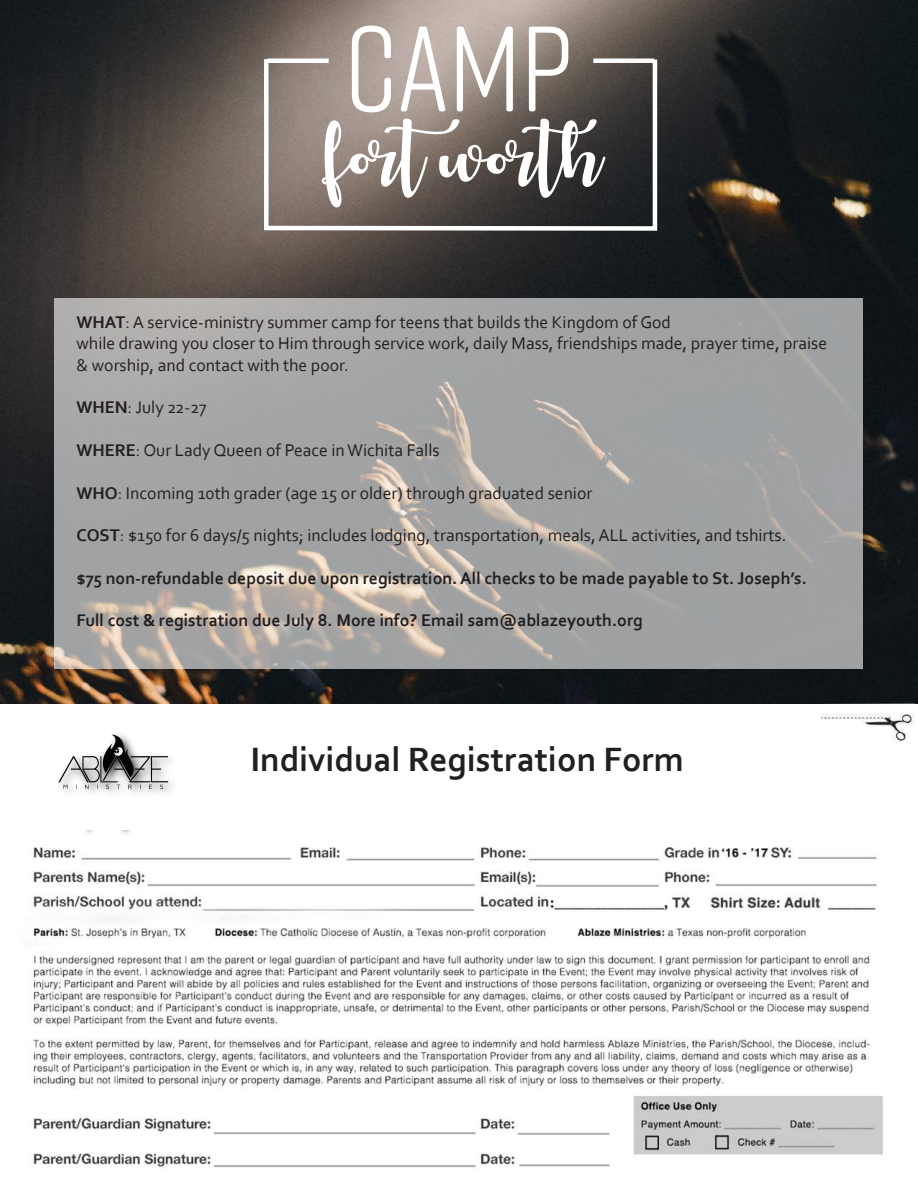
<style>
.page{position:relative;width:918px;height:1188px;background:#fff}
.page>*{position:absolute;margin:0;border:0;box-sizing:border-box;transform-origin:0 0}
.t1{font:121.2px "Rift Soft";color:#fff}
.t2{font:61.65px "Autumnin November";color:#fff}
.t3{font:700 35.4px "Corbel";color:#231f20}
.t4{font:17.7px/21.3px "Corbel";color:#231f20}
.t5{font:700 17.7px "Corbel";color:#231f20}
.s1{font-weight:700}
</style>
<div class="page">
<img style="left:0;top:0;width:918px;height:703px">
<svg style="left:54px;top:298px;width:808px;height:371px;fill:#a0a2a3"></svg>
<svg style="left:262px;top:55px;width:397px;height:178px"></svg>
<img style="left:33px;top:830px;width:850px;height:338px">
<img style="left:58px;top:734px;width:114px;height:59px">
<img style="left:821px;top:713px;width:94px;height:31px">
<h1 class="t1" style="left:344px;top:-16px;width:230px">CAMP</h1>
<h2 class="t2" style="left:325px;top:120px;width:291px">fortworth</h2>
<p class="t4" style="left:76px;top:311px;width:752px"><span class="s1">WHAT</span>: A service-ministry summer camp for teens that builds the Kingdom of God<br>while drawing you closer to Him through service work, daily Mass, friendships made, prayer time, praise &amp; worship, and contact with the poor.</p>
<p class="t4" style="left:76px;top:396px;width:132px"><span class="s1">WHEN</span>: July 22-27</p>
<p class="t4" style="left:76px;top:439px;width:365px"><span class="s1">WHERE</span>: Our Lady Queen of Peace in Wichita Falls</p>
<p class="t4" style="left:76px;top:482px;width:518px"><span class="s1">WHO</span>: Incoming 10th grader (age 15 or older) through graduated senior</p>
<p class="t4" style="left:76px;top:524px;width:711px"><span class="s1">COST</span>: $150 for 6 days/5 nights; includes lodging, transportation, meals, ALL activities, and tshirts.</p>
<p class="t5" style="left:76px;top:567px;width:732px">$75 non-refundable deposit due upon registration. All checks to be made payable to St. Joseph’s.</p>
<p class="t5" style="left:76px;top:610px;width:568px">Full cost &amp; registration due July 8. More info? Email sam@ablazeyouth.org</p>
<h3 class="t3" style="left:250px;top:737px;width:435px">Individual Registration Form</h3>
</div>
